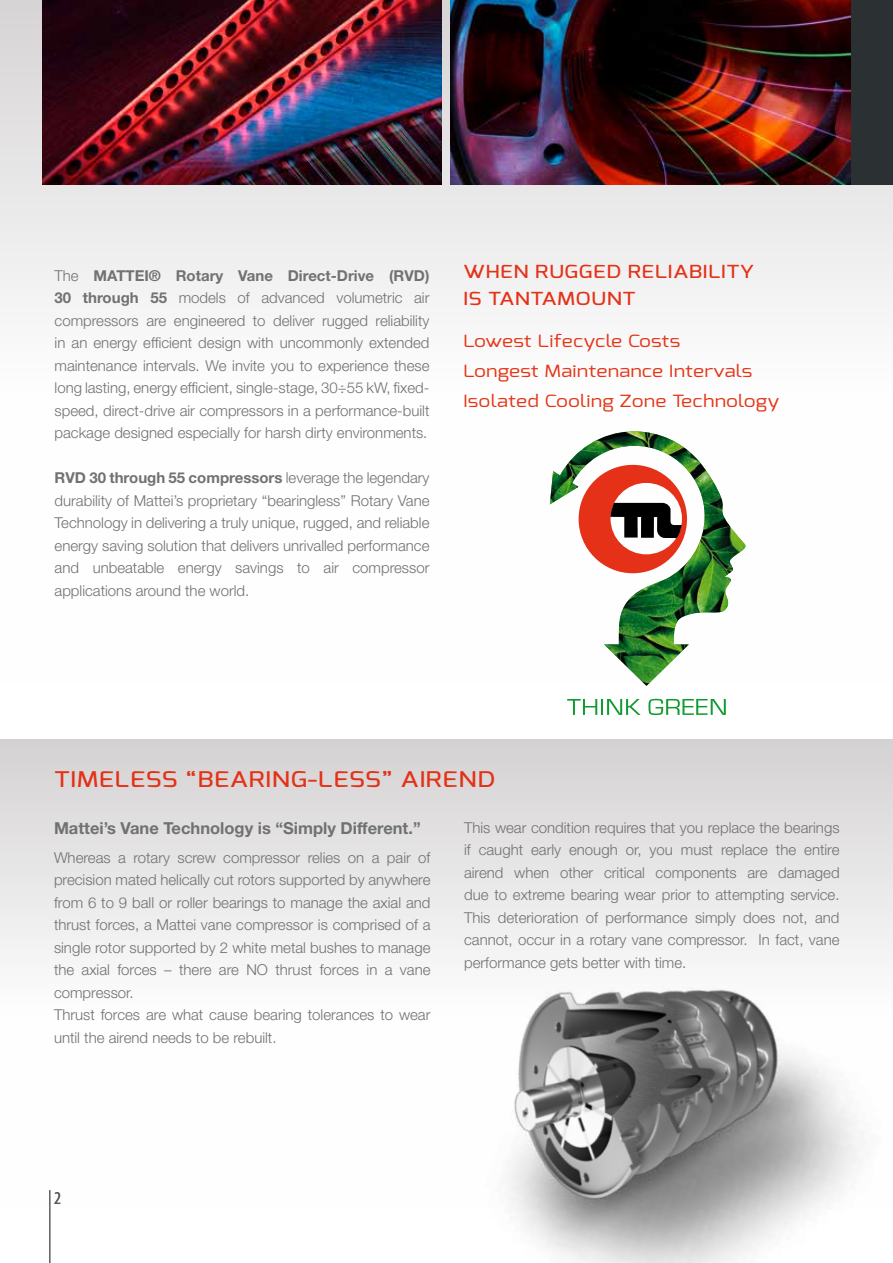
<style>
.page{position:relative;width:893px;height:1263px;background:#fff}
.page>*{position:absolute;margin:0;border:0;box-sizing:border-box;transform-origin:0 0}
.t1{font:500 21.6px "Exo";letter-spacing:.02em;color:#e43117;scale:1.25 1}
.t2{font:500 18px/27px "Exo";letter-spacing:.02em;color:#e43117;scale:1.25 1}
.t3{font:condensed 18px "Myriad Pro";color:#58585a}
.t4{font:16.8px/30px "Exo";letter-spacing:.01em;color:#e53517;scale:1.25 1}
.t5{font:700 16.5px "Helvetica Neue LT Std";color:#707172}
.t6{font:300 15px/22.5px "Helvetica Neue LT Std";color:#707172;text-align:justify}
.s1{font-weight:700}
</style>
<div class="page">
<div style="left:0;top:0;width:893px;height:684px;background:linear-gradient(to bottom,#d0cdce,#fff)"></div>
<div style="left:0;top:739px;width:893px;height:470px;background:linear-gradient(to bottom,#dbd9d9,#fff)"></div>
<div style="left:459px;top:0;width:434px;height:185px;background:#2b3032"></div>
<img style="left:451px;top:0;width:399px;height:185px">
<img style="left:43px;top:0;width:399px;height:185px">
<img style="left:352px;top:826px;width:541px;height:437px">
<svg style="left:567px;top:699px;width:74px;height:16px"></svg>
<svg style="left:648px;top:699px;width:78px;height:16px"></svg>
<img style="left:550px;top:431px;width:195px;height:255px">
<svg style="left:579px;top:465px;width:108px;height:108px"></svg>
<hr style="left:49px;top:1190px;width:1px;height:73px;background:#58585a">
<p class="t6" style="left:55px;top:264px;width:376px">The <span class="s1">MATTEI® Rotary Vane Direct-Drive (RVD)<br>30 through 55</span> models of advanced volumetric air compressors are engineered to deliver rugged reliability in an energy efficient design with uncommonly extended maintenance intervals. We invite you to experience these long lasting, energy efficient, single-stage, 30÷55 kW, fixed&shy;speed, direct-drive air compressors in a performance-built package designed especially for harsh dirty environments.</p>
<p class="t6" style="left:55px;top:466px;width:376px"><span class="s1">RVD 30 through 55 compressors</span> leverage the legendary durability of Mattei’s proprietary “bearingless” Rotary Vane Technology in delivering a truly unique, rugged, and reliable energy saving solution that delivers unrivalled performance and unbeatable energy savings to air compressor applications around the world.</p>
<p class="t2" style="left:463px;top:258px;width:234px">WHEN RUGGED RELIABILITY<br>IS TANTAMOUNT</p>
<p class="t4" style="left:463px;top:326px;width:254px">Lowest Lifecycle Costs<br>Longest Maintenance Intervals<br>Isolated Cooling Zone Technology</p>
<h1 class="t1" style="left:54px;top:766px;width:354px">TIMELESS “BEARING-LESS” AIREND</h1>
<p class="t6" style="left:464px;top:816px;width:377px">This wear condition requires that you replace the bearings if caught early enough or, you must replace the entire airend when other critical components are damaged due to extreme bearing wear prior to attempting service.<br>This deterioration of performance simply does not, and cannot, occur in a rotary vane compressor. In fact, vane performance gets better with time.</p>
<p class="t5" style="left:54px;top:818px;width:368px">Mattei’s Vane Technology is “Simply Different.”</p>
<p class="t6" style="left:54px;top:846px;width:378px;text-align:left">Whereas a rotary screw compressor relies on a pair of precision mated helically cut rotors supported by anywhere from 6 to 9 ball or roller bearings to manage the axial and thrust forces, a Mattei vane compressor is comprised of a single rotor supported by 2 white metal bushes to manage the axial forces – there are NO thrust forces in a vane compressor.<br>Thrust forces are what cause bearing tolerances to wear until the airend needs to be rebuilt.</p>
<p class="t3" style="left:54px;top:1187px;width:8px">2</p>
</div>
